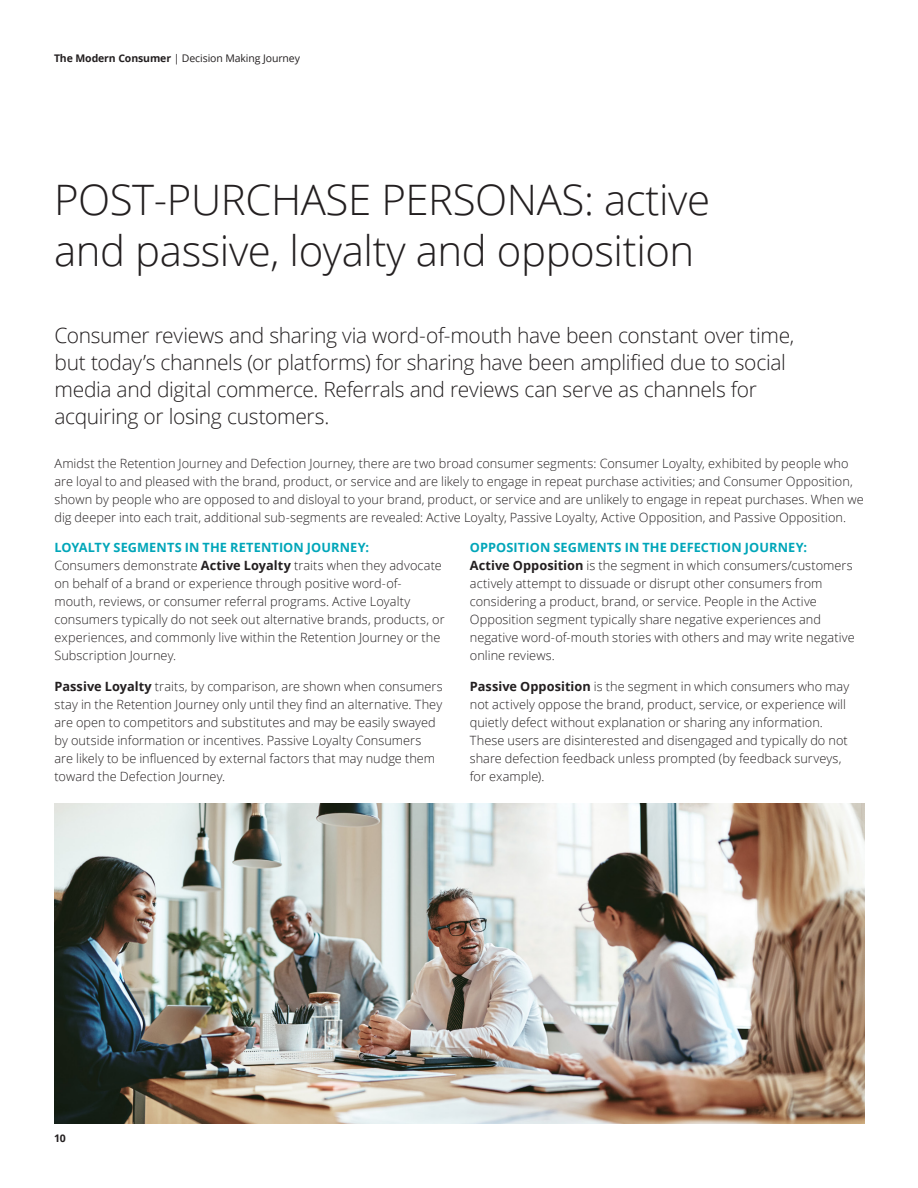
<style>
.page{position:relative;width:918px;height:1188px;background:#fff}
.page>*{position:absolute;margin:0;border:0;box-sizing:border-box;transform-origin:0 0}
.Story_heading_light{font:300 42px/51px "Open Sans";letter-spacing:-.01em;color:#231f20}
.Introduction__14_18p{font:300 21px/27px "Open Sans";letter-spacing:-.015em;color:#231f20}
.Body_copy__8_5_12pt{font:300 12.75px/18px "Open Sans";letter-spacing:.005em;color:#231f20}
.Subhead_A__8_5_12pt{font:700 12.75px "Open Sans";letter-spacing:.005em;color:#00a6b9}
.t1{font:10.5px "Open Sans";letter-spacing:-.01em;color:#231f20}
.t2{font:700 10.5px "Open Sans";color:#231f20}
.s1{font-weight:700}
</style>
<div class="page">
<img style="left:54px;top:804px;width:810px;height:319px">
<p class="t1" style="left:54px;top:51px;width:247px"><span class="s1">The Modern Consumer</span> | Decision Making Journey</p>
<p class="Story_heading_light" style="left:54px;top:173px;width:658px">POST-PURCHASE PERSONAS: active and passive, loyalty and opposition</p>
<p class="Introduction__14_18p" style="left:54px;top:321px;width:741px">Consumer reviews and sharing via word-of-mouth have been constant over time, but today’s channels (or platforms) for sharing have been amplified due to social media and digital commerce. Referrals and reviews can serve as channels for acquiring or losing customers.</p>
<p class="Body_copy__8_5_12pt" style="left:54px;top:454px;width:811px">Amidst the Retention Journey and Defection Journey, there are two broad consumer segments: Consumer Loyalty, exhibited by people who are loyal to and pleased with the brand, product, or service and are likely to engage in repeat purchase activities; and Consumer Opposition, shown by people who are opposed to and disloyal to your brand, product, or service and are unlikely to engage in repeat purchases. When we dig deeper into each trait, additional sub-segments are revealed: Active Loyalty, Passive Loyalty, Active Opposition, and Passive Opposition.</p>
<p class="Subhead_A__8_5_12pt" style="left:54px;top:539px;width:316px">LOYALTY SEGMENTS IN THE RETENTION JOURNEY:</p>
<p class="Body_copy__8_5_12pt" style="left:54px;top:556px;width:392px">Consumers demonstrate <span class="s1">Active Loyalty</span> traits when they advocate on behalf of a brand or experience through positive word-of&shy;mouth, reviews, or consumer referral programs. Active Loyalty consumers typically do not seek out alternative brands, products, or experiences, and commonly live within the Retention Journey or the Subscription Journey.</p>
<p class="Body_copy__8_5_12pt" style="left:54px;top:677px;width:390px"><span class="s1">Passive Loyalty</span> traits, by comparison, are shown when consumers stay in the Retention Journey only until they find an alternative. They are open to competitors and substitutes and may be easily swayed by outside information or incentives. Passive Loyalty Consumers are likely to be influenced by external factors that may nudge them toward the Defection Journey.</p>
<p class="Subhead_A__8_5_12pt" style="left:470px;top:539px;width:339px">OPPOSITION SEGMENTS IN THE DEFECTION JOURNEY:</p>
<p class="Body_copy__8_5_12pt" style="left:470px;top:556px;width:386px"><span class="s1">Active Opposition</span> is the segment in which consumers/customers actively attempt to dissuade or disrupt other consumers from considering a product, brand, or service. People in the Active Opposition segment typically share negative experiences and negative word-of-mouth stories with others and may write negative online reviews.</p>
<p class="Body_copy__8_5_12pt" style="left:470px;top:677px;width:381px"><span class="s1">Passive Opposition</span> is the segment in which consumers who may not actively oppose the brand, product, service, or experience will quietly defect without explanation or sharing any information.<br>These users are disinterested and disengaged and typically do not share defection feedback unless prompted (by feedback surveys, for example).</p>
<p class="t2" style="left:54px;top:1131px;width:13px">10</p>
</div>
